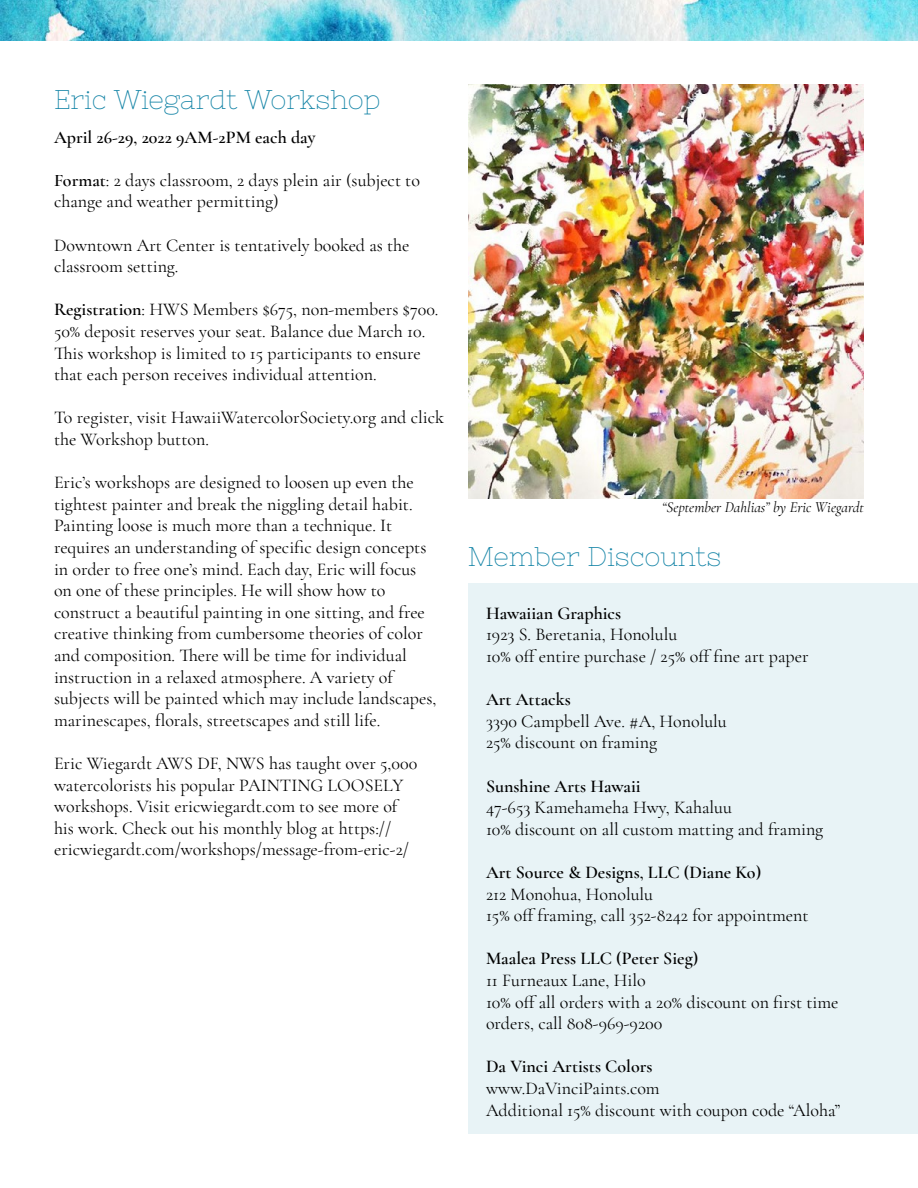
<style>
.page{position:relative;width:918px;height:1188px;background:#fff}
.page>*{position:absolute;margin:0;border:0;box-sizing:border-box;transform-origin:0 0}
.t1{font:27px "Nixie One";color:#1685a7}
.t2{font:18px/21.6px "Cormorant Garamond";color:#000}
.t3{font:600 18px "Cormorant Garamond";color:#000}
.t4{font:italic 15px "Cormorant Garamond";color:#000}
.s1{font-weight:600}
</style>
<div class="page">
<div style="left:468px;top:584px;width:450px;height:550px;background:#e8f3f6"></div>
<img style="left:0;top:0;width:918px;height:40px">
<img style="left:468px;top:84px;width:396px;height:414px">
<h1 class="t1" style="left:54px;top:84px;width:328px">Eric Wiegardt Workshop</h1>
<p class="t3" style="left:54px;top:126px;width:263px">April 26-29, 2022 9AM-2PM each day</p>
<p class="t2" style="left:54px;top:169px;width:368px"><span class="s1">Format</span>: 2 days classroom, 2 days plein air (subject to change and weather permitting)</p>
<p class="t2" style="left:54px;top:234px;width:357px">Downtown Art Center is tentatively booked as the classroom setting.</p>
<p class="t2" style="left:54px;top:299px;width:386px"><span class="s1">Registration</span>: HWS Members $675, non-members $700.<br>50% deposit reserves your seat. Balance due March 10.<br>This workshop is limited to 15 participants to ensure that each person receives individual attention.</p>
<p class="t2" style="left:54px;top:407px;width:391px">To register, visit HawaiiWatercolorSociety.org and click the Workshop button.</p>
<p class="t2" style="left:54px;top:472px;width:384px">Eric’s workshops are designed to loosen up even the tightest painter and break the niggling detail habit.<br>Painting loose is much more than a technique. It requires an understanding of specific design concepts in order to free one’s mind. Each day, Eric will focus on one of these principles. He will show how to construct a beautiful painting in one sitting, and free creative thinking from cumbersome theories of color and composition. There will be time for individual instruction in a relaxed atmosphere. A variety of subjects will be painted which may include landscapes, marinescapes, florals, streetscapes and still life.</p>
<p class="t2" style="left:54px;top:752px;width:365px">Eric Wiegardt AWS DF, NWS has taught over 5,000 watercolorists his popular PAINTING LOOSELY workshops. Visit ericwiegardt.com to see more of his work. Check out his monthly blog at https:// ericwiegardt.com/workshops/message-from-eric-2/</p>
<p class="t4" style="left:662px;top:499px;width:203px">“September Dahlias” by Eric Wiegardt</p>
<h1 class="t1" style="left:468px;top:542px;width:255px">Member Discounts</h1>
<p class="t3" style="left:486px;top:602px;width:137px">Hawaiian Graphics</p>
<p class="t2" style="left:486px;top:624px;width:324px">1923 S. Beretania, Honolulu<br>10% off entire purchase / 25% off fine art paper</p>
<p class="t3" style="left:486px;top:688px;width:86px">Art Attacks</p>
<p class="t2" style="left:486px;top:710px;width:242px">3390 Campbell Ave. #A, Honolulu<br>25% discount on framing</p>
<p class="t3" style="left:486px;top:775px;width:156px">Sunshine Arts Hawaii</p>
<p class="t2" style="left:486px;top:797px;width:339px">47-653 Kamehameha Hwy, Kahaluu<br>10% discount on all custom matting and framing</p>
<p class="t3" style="left:486px;top:861px;width:277px">Art Source &amp; Designs, LLC (Diane Ko)</p>
<p class="t2" style="left:486px;top:883px;width:324px">212 Monohua, Honolulu<br>15% off framing, call 352-8242 for appointment</p>
<p class="t3" style="left:486px;top:948px;width:214px">Maalea Press LLC (Peter Sieg)</p>
<p class="t2" style="left:486px;top:969px;width:354px">11 Furneaux Lane, Hilo<br>10% off all orders with a 20% discount on first time orders, call 808-969-9200</p>
<p class="t3" style="left:486px;top:1056px;width:168px">Da Vinci Artists Colors</p>
<p class="t2" style="left:486px;top:1077px;width:356px">www.DaVinciPaints.com<br>Additional 15% discount with coupon code “Aloha”</p>
</div>
